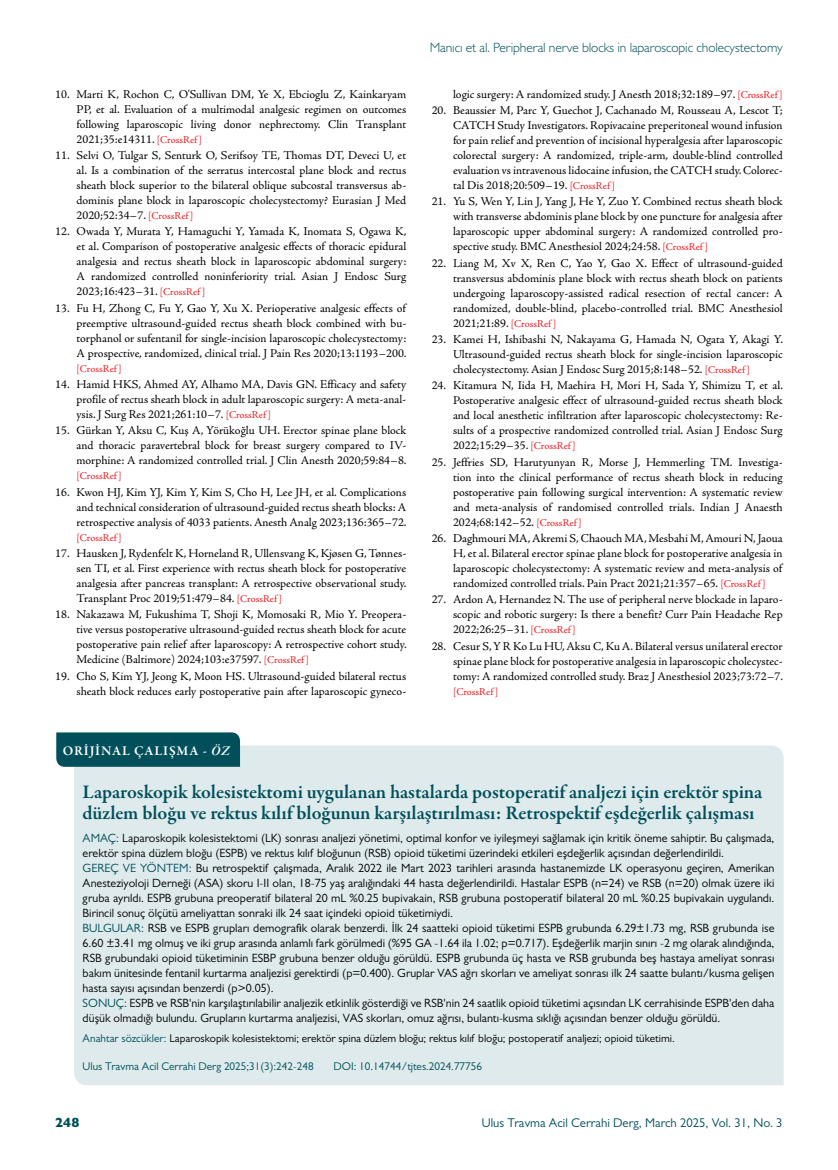
<style>
.page{position:relative;width:838px;height:1170px;background:#fff}
.page>*{position:absolute;margin:0;border:0;box-sizing:border-box;transform-origin:0 0}
.t1{font:600 19.5px/21px "Garamond Premr Pro";color:#004f5a}
.t2{font:300 13.5px "Gill Sans MT Pro";letter-spacing:-.005em;color:#004f5a}
.t3{font:600 13.5px "Garamond Premr Pro";letter-spacing:.06em;color:#fff}
.t4{font:800 13.5px "Gill Sans MT Pro";color:#004f5a}
.t5{font:12.75px "Gill Sans MT Pro";color:#004f5a}
.t6{font:12px/15px "Adobe Jenson Pro";color:#000;text-align:justify}
.t7{font:12px/15px "Gill Sans MT Pro";color:#000}
.t8{font:11.25px "Gill Sans MT Pro";color:#000}
.t9{font:11.25px "Gill Sans MT Pro";color:#004f5a}
.t10{font:10.5px "Adobe Jenson Pro";letter-spacing:-.005em;color:#ed1d24}
.s1{font-size:10.5px;color:#ed1d24}
.s2{font-style:italic}
.s3{color:#004f5a}
</style>
<div class="page">
<div style="left:74px;top:745px;width:709px;height:340px;background:#deeaec"></div>
<div style="left:56px;top:732px;width:184px;height:34px;background:#004f5a"></div>
<p class="t6" style="left:77px;top:87px;width:331px;text-indent:-21px">10. Marti K, Rochon C, O'Sullivan DM, Ye X, Ebcioglu Z, Kainkaryam PP, et al. Evaluation of a multimodal analgesic regimen on outcomes following laparoscopic living donor nephrectomy. Clin Transplant 2021;35:e14311. <span class="s1">[CrossRef ]</span></p>
<p class="t6" style="left:77px;top:148px;width:331px;text-indent:-21px">11. Selvi O, Tulgar S, Senturk O, Serifsoy TE, Thomas DT, Deveci U, et al. Is a combination of the serratus intercostal plane block and rectus sheath block superior to the bilateral oblique subcostal transversus ab&shy;dominis plane block in laparoscopic cholecystectomy? Eurasian J Med 2020;52:34−7. <span class="s1">[CrossRef ]</span></p>
<p class="t6" style="left:77px;top:224px;width:331px;text-indent:-21px">12. Owada Y, Murata Y, Hamaguchi Y, Yamada K, Inomata S, Ogawa K, et al. Comparison of postoperative analgesic effects of thoracic epidural analgesia and rectus sheath block in laparoscopic abdominal surgery:<br>A randomized controlled noninferiority trial. Asian J Endosc Surg 2023;16:423−31. <span class="s1">[CrossRef ]</span></p>
<p class="t6" style="left:77px;top:300px;width:331px;text-indent:-21px">13. Fu H, Zhong C, Fu Y, Gao Y, Xu X. Perioperative analgesic effects of preemptive ultrasound-guided rectus sheath block combined with bu&shy;torphanol or sufentanil for single-incision laparoscopic cholecystectomy:<br>A prospective, randomized, clinical trial. J Pain Res 2020;13:1193−200.</p>
<p class="t10" style="left:77px;top:362px;width:47px">[CrossRef ]</p>
<p class="t6" style="left:77px;top:377px;width:331px;text-indent:-21px">14. Hamid HKS, Ahmed AY, Alhamo MA, Davis GN. Efficacy and safety profile of rectus sheath block in adult laparoscopic surgery: A meta-anal&shy;ysis. J Surg Res 2021;261:10−7. <span class="s1">[CrossRef ]</span></p>
<p class="t6" style="left:77px;top:423px;width:331px;text-indent:-21px">15. Gürkan Y, Aksu C, Kuş A, Yörükoğlu UH. Erector spinae plane block and thoracic paravertebral block for breast surgery compared to IV&shy;morphine: A randomized controlled trial. J Clin Anesth 2020;59:84−8.</p>
<p class="t10" style="left:77px;top:470px;width:47px">[CrossRef ]</p>
<p class="t6" style="left:77px;top:484px;width:331px;text-indent:-21px">16. Kwon HJ, Kim YJ, Kim Y, Kim S, Cho H, Lee JH, et al. Complications and technical consideration of ultrasound-guided rectus sheath blocks: A retrospective analysis of 4033 patients. Anesth Analg 2023;136:365−72.</p>
<p class="t10" style="left:77px;top:531px;width:47px">[CrossRef ]</p>
<p class="t6" style="left:77px;top:546px;width:331px;text-indent:-21px">17. Hausken J, Rydenfelt K, Horneland R, Ullensvang K, Kjøsen G, Tønnes&shy;sen TI, et al. First experience with rectus sheath block for postoperative analgesia after pancreas transplant: A retrospective observational study.<br>Transplant Proc 2019;51:479−84. <span class="s1">[CrossRef ]</span></p>
<p class="t6" style="left:77px;top:607px;width:331px;text-indent:-21px">18. Nakazawa M, Fukushima T, Shoji K, Momosaki R, Mio Y. Preopera&shy;tive versus postoperative ultrasound-guided rectus sheath block for acute postoperative pain relief after laparoscopy: A retrospective cohort study.<br>Medicine (Baltimore) 2024;103:e37597. <span class="s1">[CrossRef ]</span></p>
<p class="t6" style="left:55px;top:668px;width:352px;text-align:right">19. Cho S, Kim YJ, Jeong K, Moon HS. Ultrasound-guided bilateral rectus sheath block reduces early postoperative pain after laparoscopic gyneco-</p>
<p class="t3" style="left:63px;top:742px;width:168px">ORİJİNAL ÇALIŞMA - <span class="s2">ÖZ</span></p>
<p class="t2" style="left:430px;top:39px;width:354px">Manıcı et al. Peripheral nerve blocks in laparoscopic cholecystectomy</p>
<p class="t6" style="left:453px;top:87px;width:331px">logic surgery: A randomized study. J Anesth 2018;32:189−97. <span class="s1">[CrossRef ]</span></p>
<p class="t6" style="left:453px;top:103px;width:331px;text-indent:-21px">20. Beaussier M, Parc Y, Guechot J, Cachanado M, Rousseau A, Lescot T; CATCH Study Investigators. Ropivacaine preperitoneal wound infusion for pain relief and prevention of incisional hyperalgesia after laparoscopic colorectal surgery: A randomized, triple-arm, double-blind controlled evaluation vs intravenous lidocaine infusion, the CATCH study. Colorec&shy;tal Dis 2018;20:509−19. <span class="s1">[CrossRef ]</span></p>
<p class="t6" style="left:453px;top:194px;width:331px;text-indent:-21px">21. Yu S, Wen Y, Lin J, Yang J, He Y, Zuo Y. Combined rectus sheath block with transverse abdominis plane block by one puncture for analgesia after laparoscopic upper abdominal surgery: A randomized controlled pro&shy;spective study. BMC Anesthesiol 2024;24:58. <span class="s1">[CrossRef ]</span></p>
<p class="t6" style="left:453px;top:255px;width:331px;text-indent:-21px">22. Liang M, Xv X, Ren C, Yao Y, Gao X. Effect of ultrasound-guided transversus abdominis plane block with rectus sheath block on patients undergoing laparoscopy-assisted radical resection of rectal cancer: A randomized, double-blind, placebo-controlled trial. BMC Anesthesiol 2021;21:89. <span class="s1">[CrossRef ]</span></p>
<p class="t6" style="left:453px;top:332px;width:331px;text-indent:-21px">23. Kamei H, Ishibashi N, Nakayama G, Hamada N, Ogata Y, Akagi Y.<br>Ultrasound-guided rectus sheath block for single-incision laparoscopic cholecystectomy. Asian J Endosc Surg 2015;8:148−52. <span class="s1">[CrossRef ]</span></p>
<p class="t6" style="left:453px;top:378px;width:331px;text-indent:-21px">24. Kitamura N, Iida H, Maehira H, Mori H, Sada Y, Shimizu T, et al.<br>Postoperative analgesic effect of ultrasound-guided rectus sheath block and local anesthetic infiltration after laparoscopic cholecystectomy: Re&shy;sults of a prospective randomized controlled trial. Asian J Endosc Surg 2022;15:29−35. <span class="s1">[CrossRef ]</span></p>
<p class="t6" style="left:453px;top:454px;width:331px;text-indent:-21px">25. Jeffries SD, Harutyunyan R, Morse J, Hemmerling TM. Investiga&shy;tion into the clinical performance of rectus sheath block in reducing postoperative pain following surgical intervention: A systematic review and meta-analysis of randomised controlled trials. Indian J Anaesth 2024;68:142−52. <span class="s1">[CrossRef ]</span></p>
<p class="t6" style="left:453px;top:531px;width:331px;text-indent:-21px">26. Daghmouri MA, Akremi S, Chaouch MA, Mesbahi M, Amouri N, Jaoua H, et al. Bilateral erector spinae plane block for postoperative analgesia in laparoscopic cholecystectomy: A systematic review and meta-analysis of randomized controlled trials. Pain Pract 2021;21:357−65. <span class="s1">[CrossRef ]</span></p>
<p class="t6" style="left:453px;top:592px;width:331px;text-indent:-21px">27. Ardon A, Hernandez N. The use of peripheral nerve blockade in laparo&shy;scopic and robotic surgery: Is there a benefit? Curr Pain Headache Rep 2022;26:25−31. <span class="s1">[CrossRef ]</span></p>
<p class="t6" style="left:453px;top:638px;width:331px;text-indent:-21px">28. Cesur S, Y R Ko Lu HU, Aksu C, Ku A. Bilateral versus unilateral erector spinae plane block for postoperative analgesia in laparoscopic cholecystec&shy;tomy: A randomized controlled study. Braz J Anesthesiol 2023;73:72−7.</p>
<p class="t10" style="left:453px;top:685px;width:47px">[CrossRef ]</p>
<h1 class="t1" style="left:83px;top:781px;width:681px">Laparoskopik kolesistektomi uygulanan hastalarda postoperatif analjezi için erektör spina düzlem bloğu ve rektus kılıf bloğunun karşılaştırılması: Retrospektif eşdeğerlik çalışması</h1>
<p class="t7" style="left:83px;top:830px;width:693px"><span class="s3">AMAÇ:</span> Laparoskopik kolesistektomi (LK) sonrası analjezi yönetimi, optimal konfor ve iyileşmeyi sağlamak için kritik öneme sahiptir. Bu çalışmada, erektör spina düzlem bloğu (ESPB) ve rektus kılıf bloğunun (RSB) opioid tüketimi üzerindeki etkileri eşdeğerlik açısından değerlendirildi.<br><span class="s3">GEREÇ VE YÖNTEM:</span> Bu retrospektif çalışmada, Aralık 2022 ile Mart 2023 tarihleri arasında hastanemizde LK operasyonu geçiren, Amerikan Anesteziyoloji Derneği (ASA) skoru I-II olan, 18-75 yaş aralığındaki 44 hasta değerlendirildi. Hastalar ESPB (n=24) ve RSB (n=20) olmak üzere iki gruba ayrıldı. ESPB grubuna preoperatif bilateral 20 mL %0.25 bupivakain, RSB grubuna postoperatif bilateral 20 mL %0.25 bupivakain uygulandı.<br>Birincil sonuç ölçütü ameliyattan sonraki ilk 24 saat içindeki opioid tüketimiydi.<br><span class="s3">BULGULAR:</span> RSB ve ESPB grupları demografik olarak benzerdi. İlk 24 saatteki opioid tüketimi ESPB grubunda 6.29±1.73 mg, RSB grubunda ise 6.60 ±3.41 mg olmuş ve iki grup arasında anlamlı fark görülmedi (%95 GA -1.64 ila 1.02; p=0.717). Eşdeğerlik marjin sınırı -2 mg olarak alındığında, RSB grubundaki opioid tüketiminin ESBP grubuna benzer olduğu görüldü. ESPB grubunda üç hasta ve RSB grubunda beş hastaya ameliyat sonrası bakım ünitesinde fentanil kurtarma analjezisi gerektirdi (p=0.400). Gruplar VAS ağrı skorları ve ameliyat sonrası ilk 24 saatte bulantı/kusma gelişen hasta sayısı açısından benzerdi (p&gt;0.05).<br><span class="s3">SONUÇ:</span> ESPB ve RSB'nin karşılaştırılabilir analjezik etkinlik gösterdiği ve RSB'nin 24 saatlik opioid tüketimi açısından LK cerrahisinde ESPB'den daha düşük olmadığı bulundu. Grupların kurtarma analjezisi, VAS skorları, omuz ağrısı, bulantı-kusma sıklığı açısından benzer olduğu görüldü.</p>
<p class="t8" style="left:83px;top:1031px;width:593px"><span class="s3">Anahtar sözcükler:</span> Laparoskopik kolesistektomi; erektör spina düzlem bloğu; rektus kılıf bloğu; postoperatif analjezi; opioid tüketimi.</p>
<p class="t9" style="left:83px;top:1059px;width:232px">Ulus Travma Acil Cerrahi Derg 2025;31(3):242-248</p>
<p class="t9" style="left:333px;top:1059px;width:150px">DOI: 10.14744/tjtes.2024.77756</p>
<p class="t4" style="left:55px;top:1114px;width:26px">248</p>
<p class="t5" style="left:482px;top:1115px;width:302px">Ulus Travma Acil Cerrahi Derg, March 2025, Vol. 31, No. 3</p>
</div>
